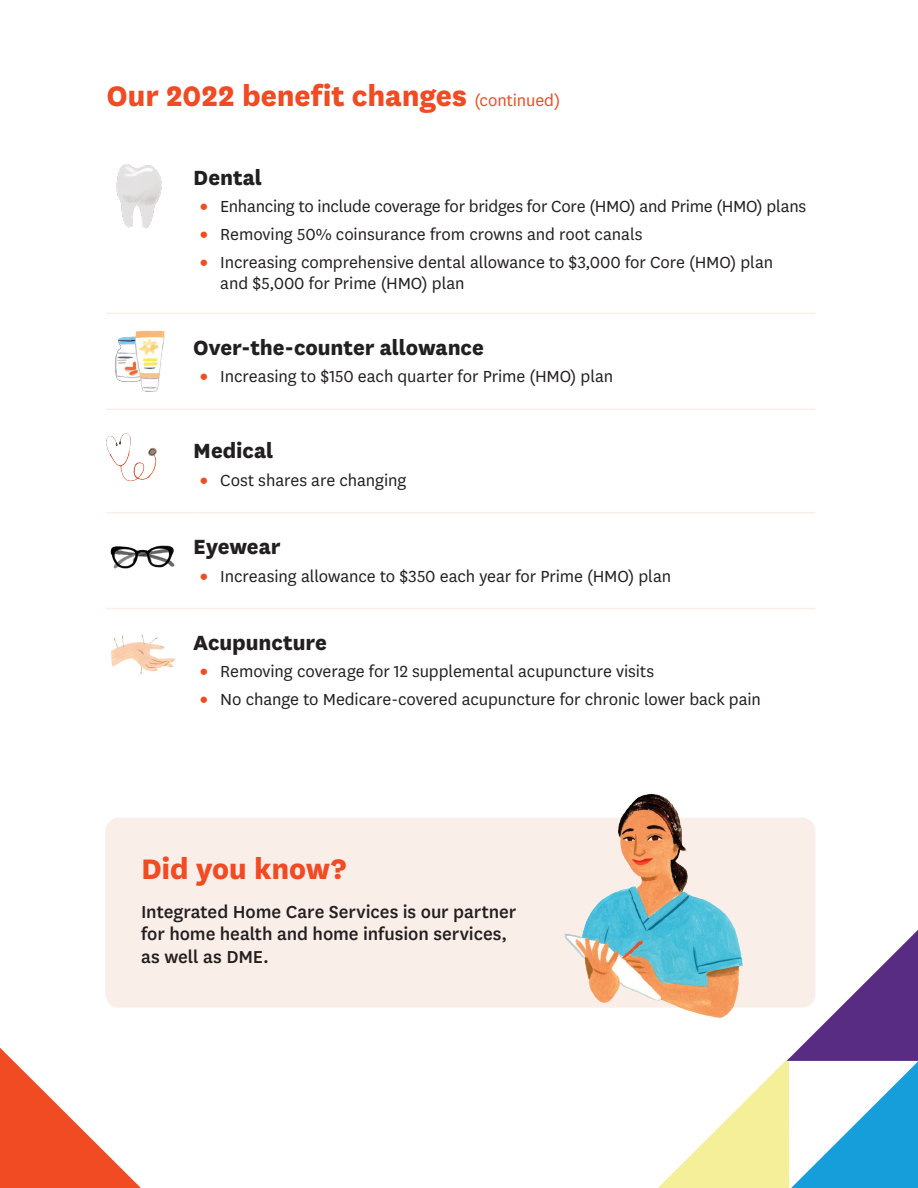
<style>
.page{position:relative;width:918px;height:1188px;background:#fff}
.page>*{position:absolute;margin:0;border:0;box-sizing:border-box;transform-origin:0 0}
.Medium_Paragraph{font:800 33px "National";letter-spacing:-.005em;color:#f04b23}
.Medium_Paragraph-2{font:800 24px "National";letter-spacing:-.005em;color:#231f20}
.t1{font:500 20.25px/22.5px "National";letter-spacing:-.005em;color:#231f20}
.t2{font:18.75px/21px "National";letter-spacing:-.005em;color:#231f20}
.s1{font-weight:400;font-size:18.75px}
.s2{font-weight:900;color:#f04b23}
</style>
<div class="page">
<hr style="left:106px;top:608px;width:87px;height:1px;background:#faeee8">
<hr style="left:193px;top:608px;width:622px;height:1px;background:#faeee8">
<hr style="left:106px;top:512px;width:87px;height:1px;background:#faeee8">
<hr style="left:193px;top:512px;width:622px;height:1px;background:#faeee8">
<img style="left:116px;top:164px;width:46px;height:65px">
<hr style="left:106px;top:313px;width:87px;height:1px;background:#faeee8">
<hr style="left:193px;top:313px;width:622px;height:1px;background:#faeee8">
<hr style="left:106px;top:409px;width:87px;height:1px;background:#faeee8">
<hr style="left:193px;top:409px;width:622px;height:1px;background:#faeee8">
<img style="left:114px;top:330px;width:51px;height:62px">
<img style="left:106px;top:433px;width:50px;height:48px">
<img style="left:110px;top:545px;width:65px;height:24px">
<img style="left:111px;top:634px;width:64px;height:41px">
<svg style="left:658px;top:930px;width:260px;height:258px"></svg>
<svg style="left:0;top:1048px;width:141px;height:140px"></svg>
<div style="left:105px;top:818px;width:710px;height:190px;background:#faeee8;border-radius:14px"></div>
<img style="left:564px;top:793px;width:184px;height:233px">
<p class="Medium_Paragraph" style="left:106px;top:72px;width:455px">Our 2022 benefit changes <span class="s1">(continued)</span></p>
<p class="Medium_Paragraph-2" style="left:193px;top:160px;width:70px">Dental</p>
<p class="t2" style="left:200px;top:195px;width:608px"><span class="s2">•</span> Enhancing to include coverage for bridges for Core (HMO) and Prime (HMO) plans</p>
<p class="t2" style="left:200px;top:223px;width:444px"><span class="s2">•</span> Removing 50% coinsurance from crowns and root canals</p>
<p class="t2" style="left:220px;top:251px;width:554px;text-indent:-20px"><span class="s2">•</span> Increasing comprehensive dental allowance to $3,000 for Core (HMO) plan and $5,000 for Prime (HMO) plan</p>
<p class="Medium_Paragraph-2" style="left:193px;top:330px;width:292px">Over-the-counter allowance</p>
<p class="t2" style="left:200px;top:365px;width:415px"><span class="s2">•</span> Increasing to $150 each quarter for Prime (HMO) plan</p>
<p class="Medium_Paragraph-2" style="left:193px;top:433px;width:82px">Medical</p>
<p class="t2" style="left:200px;top:469px;width:208px"><span class="s2">•</span> Cost shares are changing</p>
<p class="Medium_Paragraph-2" style="left:193px;top:529px;width:89px">Eyewear</p>
<p class="t2" style="left:200px;top:565px;width:473px"><span class="s2">•</span> Increasing allowance to $350 each year for Prime (HMO) plan</p>
<p class="Medium_Paragraph-2" style="left:193px;top:625px;width:135px">Acupuncture</p>
<p class="t2" style="left:200px;top:660px;width:456px"><span class="s2">•</span> Removing coverage for 12 supplemental acupuncture visits</p>
<p class="t2" style="left:200px;top:688px;width:562px"><span class="s2">•</span> No change to Medicare-covered acupuncture for chronic lower back pain</p>
<p class="Medium_Paragraph" style="left:141px;top:845px;width:207px">Did you know?</p>
<p class="t1" style="left:141px;top:899px;width:377px">Integrated Home Care Services is our partner for home health and home infusion services, as well as DME.</p>
</div>
